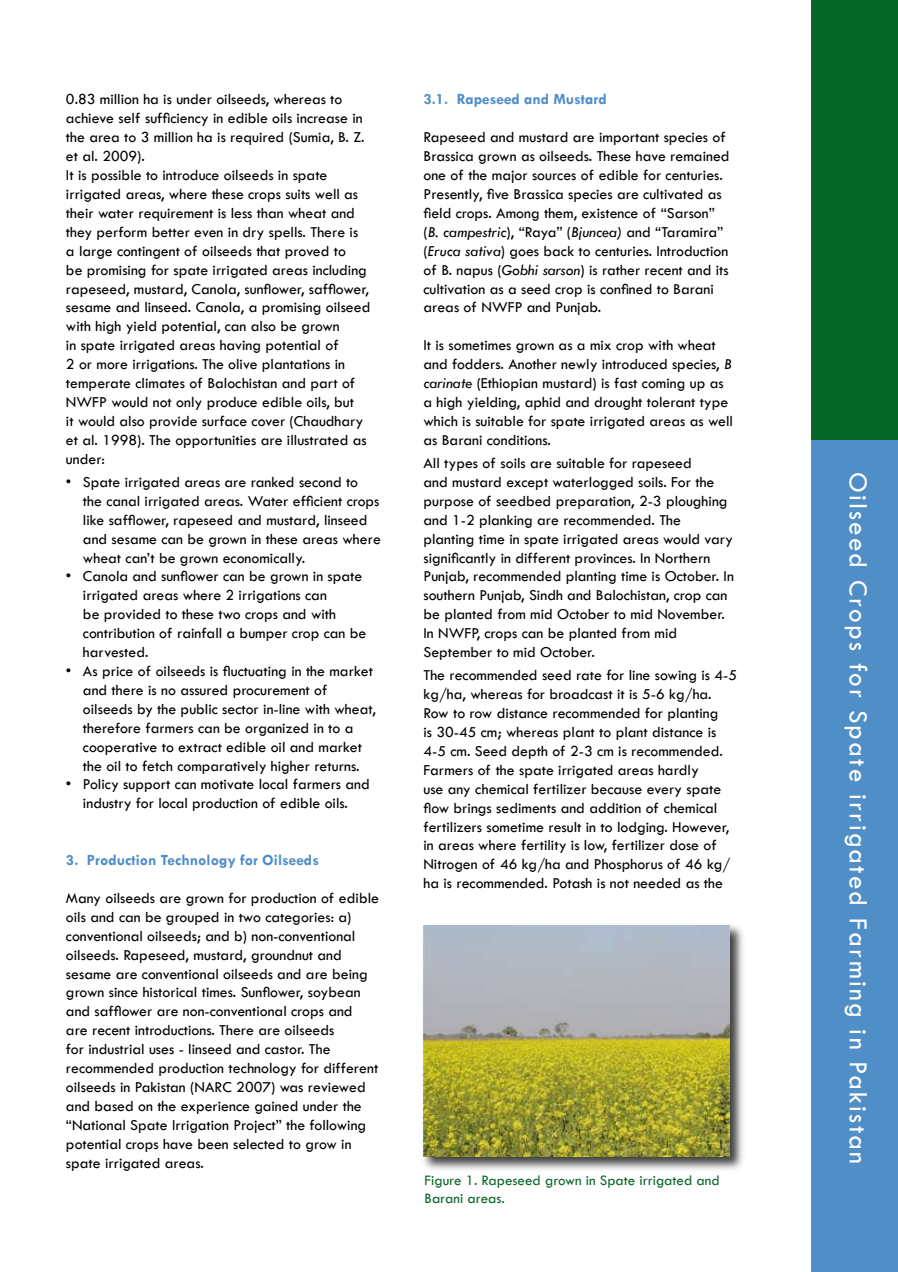
<style>
.page{position:relative;width:898px;height:1272px;background:#fff}
.page>*{position:absolute;margin:0;border:0;box-sizing:border-box;transform-origin:0 0}
.t1{font:27px "Tw Cen";letter-spacing:.08em;color:#fff}
.t2{font:15.75px/18.9px "Tw Cen";color:#000}
.t3{font:700 15.75px "Tw Cen";color:#508ec7}
.t4{font:15px/18px "Tw Cen";color:#0a6629}
.s1{font-style:italic}
</style>
<div class="page">
<div style="left:810px;top:0;width:87px;height:443px;background:#066628"></div>
<div style="left:810px;top:440px;width:87px;height:831px;background:#508ec7"></div>
<div style="left:420px;top:922px;width:324px;height:251px;background:#000;opacity:.75"></div>
<img style="left:423px;top:925px;width:306px;height:231px">
<p class="t2" style="left:66px;top:90px;width:306px">0.83 million ha is under oilseeds, whereas to achieve self sufficiency in edible oils increase in the area to 3 million ha is required (Sumia, B. Z. et al. 2009).<br>It is possible to introduce oilseeds in spate irrigated areas, where these crops suits well as their water requirement is less than wheat and they perform better even in dry spells. There is a large contingent of oilseeds that proved to<br>be promising for spate irrigated areas including rapeseed, mustard, Canola, sunflower, safflower, sesame and linseed. Canola, a promising oilseed with high yield potential, can also be grown<br>in spate irrigated areas having potential of<br>2 or more irrigations. The olive plantations in temperate climates of Balochistan and part of NWFP would not only produce edible oils, but<br>it would also provide surface cover (Chaudhary et al. 1998). The opportunities are illustrated as under:</p>
<p class="t2" style="left:83px;top:472px;width:299px">Spate irrigated areas are ranked second to the canal irrigated areas. Water efficient crops like safflower, rapeseed and mustard, linseed and sesame can be grown in these areas where wheat can’t be grown economically.<br>Canola and sunflower can be grown in spate irrigated areas where 2 irrigations can<br>be provided to these two crops and with contribution of rainfall a bumper crop can be harvested.<br>As price of oilseeds is fluctuating in the market and there is no assured procurement of oilseeds by the public sector in-line with wheat, therefore farmers can be organized in to a cooperative to extract edible oil and market the oil to fetch comparatively higher returns.<br>Policy support can motivate local farmers and industry for local production of edible oils.</p>
<p class="t2" style="left:66px;top:472px;width:7px">•</p>
<p class="t2" style="left:66px;top:567px;width:7px">•</p>
<p class="t2" style="left:66px;top:661px;width:7px">•</p>
<p class="t2" style="left:66px;top:775px;width:7px">•</p>
<p class="t3" style="left:66px;top:850px;width:254px">3. Production Technology for Oilseeds</p>
<p class="t2" style="left:66px;top:888px;width:314px">Many oilseeds are grown for production of edible oils and can be grouped in two categories: a) conventional oilseeds; and b) non-conventional oilseeds. Rapeseed, mustard, groundnut and sesame are conventional oilseeds and are being grown since historical times. Sunflower, soybean and safflower are non-conventional crops and<br>are recent introductions. There are oilseeds<br>for industrial uses - linseed and castor. The recommended production technology for different oilseeds in Pakistan (NARC 2007) was reviewed and based on the experience gained under the “National Spate Irrigation Project” the following potential crops have been selected to grow in spate irrigated areas.</p>
<p class="t3" style="left:423px;top:90px;width:185px">3.1. Rapeseed and Mustard</p>
<p class="t2" style="left:423px;top:128px;width:307px">Rapeseed and mustard are important species of Brassica grown as oilseeds. These have remained one of the major sources of edible for centuries.<br>Presently, five Brassica species are cultivated as field crops. Among them, existence of “Sarson” (<span class="s1">B. campestric</span>), “Raya” (<span class="s1">Bjuncea)</span> and “Taramira” (<span class="s1">Eruca sativa</span>) goes back to centuries. Introduction of B. napus (<span class="s1">Gobhi sarson</span>) is rather recent and its cultivation as a seed crop is confined to Barani areas of NWFP and Punjab.</p>
<p class="t2" style="left:423px;top:336px;width:311px">It is sometimes grown as a mix crop with wheat and fodders. Another newly introduced species, <span class="s1">B carinate</span> (Ethiopian mustard) is fast coming up as a high yielding, aphid and drought tolerant type which is suitable for spate irrigated areas as well as Barani conditions.</p>
<p class="t2" style="left:423px;top:453px;width:312px">All types of soils are suitable for rapeseed<br>and mustard except waterlogged soils. For the purpose of seedbed preparation, 2-3 ploughing and 1-2 planking are recommended. The planting time in spate irrigated areas would vary significantly in different provinces. In Northern Punjab, recommended planting time is October. In southern Punjab, Sindh and Balochistan, crop can be planted from mid October to mid November.<br>In NWFP, crops can be planted from mid September to mid October.</p>
<p class="t2" style="left:423px;top:665px;width:315px">The recommended seed rate for line sowing is 4-5 kg/ha, whereas for broadcast it is 5-6 kg/ha.<br>Row to row distance recommended for planting<br>is 30-45 cm; whereas plant to plant distance is 4-5 cm. Seed depth of 2-3 cm is recommended.<br>Farmers of the spate irrigated areas hardly<br>use any chemical fertilizer because every spate flow brings sediments and addition of chemical fertilizers sometime result in to lodging. However, in areas where fertility is low, fertilizer dose of Nitrogen of 46 kg/ha and Phosphorus of 46 kg/ ha is recommended. Potash is not needed as the</p>
<p class="t4" style="left:424px;top:1170px;width:296px">Figure 1. Rapeseed grown in Spate irrigated and<br>Barani areas.</p>
<h1 class="t1" style="left:874px;top:471px;width:693px;rotate:90deg">Oilseed Crops for Spate irrigated Farming in Pakistan</h1>
</div>
